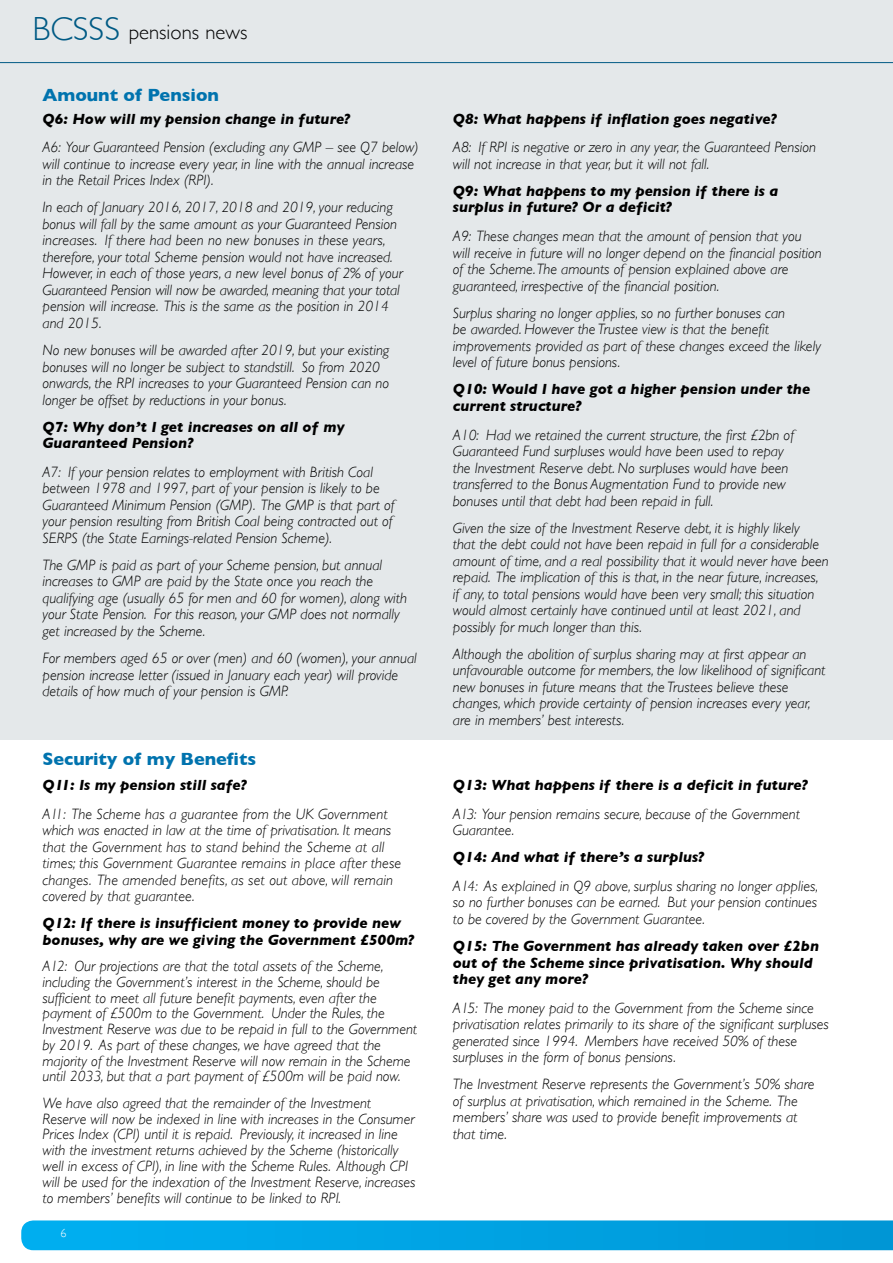
<style>
.page{position:relative;width:893px;height:1263px;background:#fff}
.page>*{position:absolute;margin:0;border:0;box-sizing:border-box;transform-origin:0 0}
.t1{font:300 20.7px "Gill Sans";color:#000}
.t2{font:700 18px "Gill Sans";color:#0073ae}
.t3{font:italic 300 15px/16.5px "Gill Sans";color:#000}
.t4{font:italic 700 15px/16.5px "Gill Sans";color:#000}
.t5{font:300 12px "Gill Sans";color:#fff}
.s1{font-size:33.45px;color:#005a84}
</style>
<div class="page">
<div style="left:0;top:0;width:893px;height:740px;background:#e4e8ea"></div>
<hr style="left:0;top:62px;width:893px;height:1px;background:#005a84">
<svg style="left:21px;top:1220px;width:872px;height:30px;background:#04a4e3"></svg>
<h1 class="t1" style="left:33px;top:15px;width:216px"><span class="s1">BCSSS</span> pensions news</h1>
<p class="t2" style="left:43px;top:81px;width:178px">Amount of Pension</p>
<p class="t4" style="left:43px;top:110px;width:309px">Q6: How will my pension change in future?</p>
<p class="t3" style="left:43px;top:139px;width:378px">A6: Your Guaranteed Pension (excluding any GMP – see Q7 below) will continue to increase every year, in line with the annual increase in the Retail Prices Index (RPI).</p>
<p class="t3" style="left:43px;top:199px;width:362px">In each of January 2016, 2017, 2018 and 2019, your reducing bonus will fall by the same amount as your Guaranteed Pension increases. If there had been no new bonuses in these years, therefore, your total Scheme pension would not have increased.<br>However, in each of those years, a new level bonus of 2% of your Guaranteed Pension will now be awarded, meaning that your total pension will increase. This is the same as the position in 2014 and 2015.</p>
<p class="t3" style="left:43px;top:342px;width:348px">No new bonuses will be awarded after 2019, but your existing bonuses will no longer be subject to standstill. So from 2020 onwards, the RPI increases to your Guaranteed Pension can no longer be offset by reductions in your bonus.</p>
<p class="t4" style="left:43px;top:418px;width:303px">Q7: Why don’t I get increases on all of my<br>Guaranteed Pension?</p>
<p class="t3" style="left:43px;top:464px;width:354px">A7: If your pension relates to employment with British Coal between 1978 and 1997, part of your pension is likely to be Guaranteed Minimum Pension (GMP). The GMP is that part of your pension resulting from British Coal being contracted out of SERPS (the State Earnings-related Pension Scheme).</p>
<p class="t3" style="left:43px;top:557px;width:366px">The GMP is paid as part of your Scheme pension, but annual increases to GMP are paid by the State once you reach the qualifying age (usually 65 for men and 60 for women), along with your State Pension. For this reason, your GMP does not normally get increased by the Scheme.</p>
<p class="t3" style="left:43px;top:650px;width:376px">For members aged 65 or over (men) and 60 (women), your annual pension increase letter (issued in January each year) will provide details of how much of your pension is GMP.</p>
<p class="t2" style="left:43px;top:745px;width:215px">Security of my Benefits</p>
<p class="t4" style="left:43px;top:776px;width:206px">Q11: Is my pension still safe?</p>
<p class="t3" style="left:43px;top:805px;width:360px">A11: The Scheme has a guarantee from the UK Government which was enacted in law at the time of privatisation. It means that the Government has to stand behind the Scheme at all times; this Government Guarantee remains in place after these changes. The amended benefits, as set out above, will remain covered by that guarantee.</p>
<p class="t4" style="left:43px;top:915px;width:374px">Q12: If there is insufficient money to provide new bonuses, why are we giving the Government £500m?</p>
<p class="t3" style="left:43px;top:958px;width:376px;line-height:15.8px">A12: Our projections are that the total assets of the Scheme, including the Government’s interest in the Scheme, should be sufficient to meet all future benefit payments, even after the payment of £500m to the Government. Under the Rules, the Investment Reserve was due to be repaid in full to the Government by 2019. As part of these changes, we have agreed that the majority of the Investment Reserve will now remain in the Scheme until 2033, but that a part payment of £500m will be paid now.</p>
<p class="t3" style="left:43px;top:1095px;width:374px;line-height:15.9px">We have also agreed that the remainder of the Investment Reserve will now be indexed in line with increases in the Consumer Prices Index (CPI) until it is repaid. Previously, it increased in line with the investment returns achieved by the Scheme (historically well in excess of CPI), in line with the Scheme Rules. Although CPI will be used for the indexation of the Investment Reserve, increases to members’ benefits will continue to be linked to RPI.</p>
<p class="t5" style="left:61px;top:1223px;width:7px">6</p>
<p class="t4" style="left:453px;top:110px;width:326px">Q8: What happens if inflation goes negative?</p>
<p class="t3" style="left:453px;top:139px;width:365px">A8: If RPI is negative or zero in any year, the Guaranteed Pension will not increase in that year, but it will not fall.</p>
<p class="t4" style="left:453px;top:183px;width:327px">Q9: What happens to my pension if there is a surplus in future? Or a deficit?</p>
<p class="t3" style="left:453px;top:228px;width:370px">A9: These changes mean that the amount of pension that you will receive in future will no longer depend on the financial position of the Scheme. The amounts of pension explained above are guaranteed, irrespective of the financial position.</p>
<p class="t3" style="left:453px;top:304px;width:370px">Surplus sharing no longer applies, so no further bonuses can<br>be awarded. However the Trustee view is that the benefit improvements provided as part of these changes exceed the likely level of future bonus pensions.</p>
<p class="t4" style="left:453px;top:381px;width:359px">Q10: Would I have got a higher pension under the current structure?</p>
<p class="t3" style="left:453px;top:426px;width:343px">A10: Had we retained the current structure, the first £2bn of Guaranteed Fund surpluses would have been used to repay the Investment Reserve debt. No surpluses would have been transferred to the Bonus Augmentation Fund to provide new bonuses until that debt had been repaid in full.</p>
<p class="t3" style="left:453px;top:519px;width:377px">Given the size of the Investment Reserve debt, it is highly likely<br>that the debt could not have been repaid in full for a considerable amount of time, and a real possibility that it would never have been repaid. The implication of this is that, in the near future, increases, if any, to total pensions would have been very small; this situation would almost certainly have continued until at least 2021, and possibly for much longer than this.</p>
<p class="t3" style="left:453px;top:646px;width:374px">Although the abolition of surplus sharing may at first appear an unfavourable outcome for members, the low likelihood of significant new bonuses in future means that the Trustees believe these changes, which provide certainty of pension increases every year, are in members’ best interests.</p>
<p class="t4" style="left:453px;top:776px;width:357px">Q13: What happens if there is a deficit in future?</p>
<p class="t3" style="left:453px;top:805px;width:349px">A13: Your pension remains secure, because of the Government<br>Guarantee.</p>
<p class="t4" style="left:453px;top:849px;width:253px">Q14: And what if there’s a surplus?</p>
<p class="t3" style="left:453px;top:878px;width:367px;text-align:justify">A14: As explained in Q9 above, surplus sharing no longer applies, so no further bonuses can be earned. But your pension continues to be covered by the Government Guarantee.</p>
<p class="t4" style="left:453px;top:938px;width:368px">Q15: The Government has already taken over £2bn out of the Scheme since privatisation. Why should they get any more?</p>
<p class="t3" style="left:453px;top:999px;width:377px">A15: The money paid to the Government from the Scheme since privatisation relates primarily to its share of the significant surpluses generated since 1994. Members have received 50% of these surpluses in the form of bonus pensions.</p>
<p class="t3" style="left:453px;top:1076px;width:363px">The Investment Reserve represents the Government’s 50% share of surplus at privatisation, which remained in the Scheme. The members’ share was used to provide benefit improvements at that time.</p>
</div>
